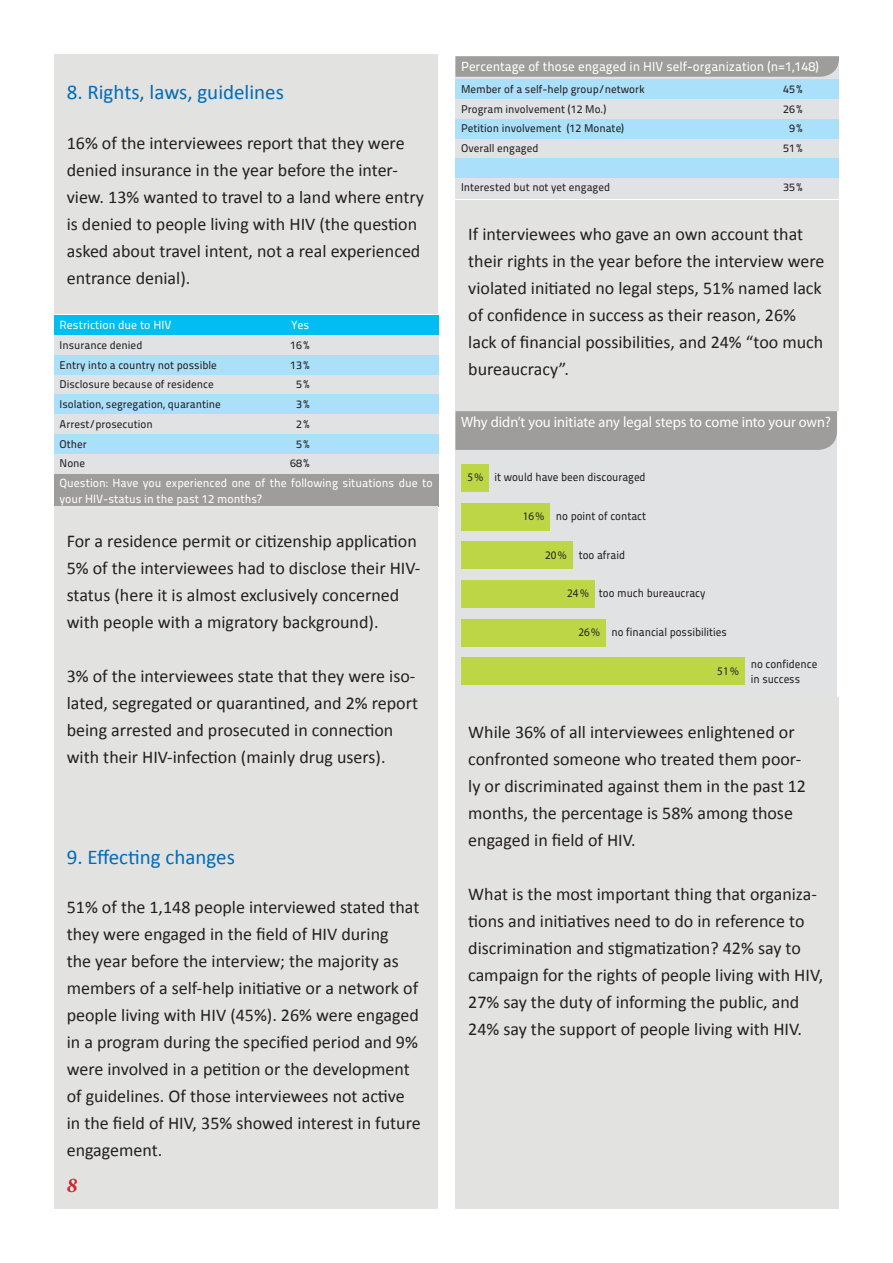
<style>
.page{position:relative;width:893px;height:1263px;background:#fff}
.page>*{position:absolute;margin:0;border:0;box-sizing:border-box;transform-origin:0 0}
.t1{font:21px "Calibri";color:#006cb7}
.t2{font:italic 700 21px "Minion Pro";color:#d1232a}
.t3{font:18px/27px "Calibri";color:#231f20}
.t4{font:15px "Myriad Pro";color:#fff;scale:.96 1}
.t5{font:13.2px "Titillium Maps 26 L 500 wt";color:#fff}
.t6{font:11.85px/15.8px "Titillium Maps 26 L 500 wt";color:#fff}
.t7{font:11.55px/15px "Titillium Maps 26 L 500 wt";color:#231f20;scale:.96 1}
.t8{font:11.55px "Myriad Pro";color:#231f20;scale:.96 1}
.t9{font:11.25px "Titillium Maps 26 L 500 wt";color:#231f20}
.t10{font:11.1px "Titillium Maps 26 L 500 wt";color:#231f20}
</style>
<div class="page">
<div style="left:54px;top:54px;width:383px;height:260px;background:#e2e2e1"></div>
<div style="left:54px;top:317px;width:384px;height:158px;background:#e1e2e4"></div>
<div style="left:54px;top:316px;width:384px;height:19px;background:#01bdf2"></div>
<div style="left:54px;top:355px;width:384px;height:20px;background:#aae0f9"></div>
<div style="left:54px;top:394px;width:384px;height:20px;background:#aae0f9"></div>
<div style="left:54px;top:434px;width:384px;height:20px;background:#aae0f9"></div>
<div style="left:54px;top:473px;width:384px;height:33px;background:#9f9d9b"></div>
<div style="left:54px;top:506px;width:383px;height:336px;background:#e2e2e1"></div>
<div style="left:54px;top:819px;width:383px;height:390px;background:#e2e2e1"></div>
<div style="left:455px;top:56px;width:384px;height:142px;background:#e1e2e4"></div>
<div style="left:455px;top:80px;width:384px;height:19px;background:#aae0f9"></div>
<div style="left:455px;top:119px;width:384px;height:20px;background:#aae0f9"></div>
<div style="left:455px;top:158px;width:384px;height:20px;background:#aae0f9"></div>
<svg style="left:455px;top:56px;width:384px;height:21px;background:#a19f9d"></svg>
<div style="left:455px;top:200px;width:384px;height:210px;background:#e2e2e1"></div>
<div style="left:455px;top:412px;width:382px;height:285px;background:#e1e2e4"></div>
<div style="left:461px;top:464px;width:28px;height:27px;background:#bcd646"></div>
<div style="left:461px;top:503px;width:89px;height:27px;background:#bcd646"></div>
<div style="left:461px;top:542px;width:111px;height:27px;background:#bcd646"></div>
<div style="left:461px;top:580px;width:133px;height:27px;background:#bcd646"></div>
<div style="left:461px;top:619px;width:144px;height:27px;background:#bcd646"></div>
<div style="left:461px;top:658px;width:283px;height:27px;background:#bcd646"></div>
<div style="left:455px;top:411px;width:382px;height:39px;background:#9f9d9b"></div>
<div style="left:455px;top:697px;width:384px;height:512px;background:#e2e2e1"></div>
<p class="t1" style="left:67px;top:79px;width:219px">8. Rights, laws, guidelines</p>
<p class="t3" style="left:67px;top:129px;width:359px">16% of the interviewees report that they were denied insurance in the year before the inter&shy;view. 13% wanted to travel to a land where entry is denied to people living with HIV (the question asked about travel intent, not a real experienced entrance denial).</p>
<p class="t6" style="left:60px;top:316px;width:113px">Restriction due to HIV</p>
<p class="t6" style="left:291px;top:316px;width:20px">Yes</p>
<p class="t9" style="left:60px;top:336px;width:84px">Insurance denied</p>
<p class="t9" style="left:290px;top:336px;width:21px">16%</p>
<p class="t9" style="left:60px;top:356px;width:159px">Entry into a country not possible</p>
<p class="t9" style="left:290px;top:356px;width:21px">13%</p>
<p class="t9" style="left:60px;top:376px;width:156px">Disclosure because of residence</p>
<p class="t9" style="left:296px;top:376px;width:15px">5%</p>
<p class="t9" style="left:60px;top:396px;width:163px">Isolation, segregation, quarantine</p>
<p class="t9" style="left:296px;top:396px;width:15px">3%</p>
<p class="t9" style="left:60px;top:415px;width:95px">Arrest/prosecution</p>
<p class="t9" style="left:296px;top:415px;width:15px">2%</p>
<p class="t9" style="left:60px;top:435px;width:29px">Other</p>
<p class="t9" style="left:296px;top:435px;width:15px">5%</p>
<p class="t9" style="left:60px;top:455px;width:27px">None</p>
<p class="t9" style="left:290px;top:455px;width:21px">68%</p>
<p class="t6" style="left:60px;top:474px;width:375px">Question: Have you experienced one of the following situations due to your HIV-status in the past 12 months?</p>
<p class="t3" style="left:67px;top:527px;width:355px">For a residence permit or citizenship application 5% of the interviewees had to disclose their HIV&shy;status (here it is almost exclusively concerned with people with a migratory background).</p>
<p class="t3" style="left:67px;top:662px;width:353px">3% of the interviewees state that they were iso&shy;lated, segregated or quarantined, and 2% report being arrested and prosecuted in connection with their HIV-infection (mainly drug users).</p>
<p class="t1" style="left:67px;top:843px;width:170px">9. Effecting changes</p>
<p class="t3" style="left:67px;top:894px;width:355px">51% of the 1,148 people interviewed stated that they were engaged in the field of HIV during<br>the year before the interview; the majority as members of a self-help initiative or a network of people living with HIV (45%). 26% were engaged in a program during the specified period and 9% were involved in a petition or the development of guidelines. Of those interviewees not active in the field of HIV, 35% showed interest in future engagement.</p>
<p class="t2" style="left:67px;top:1170px;width:12px">8</p>
<p class="t5" style="left:461px;top:57px;width:359px">Percentage of those engaged in HIV self-organization (n=1,148)</p>
<p class="t10" style="left:461px;top:81px;width:185px">Member of a self-help group/network</p>
<p class="t10" style="left:783px;top:81px;width:21px">45%</p>
<p class="t10" style="left:461px;top:100px;width:147px">Program involvement (12 Mo.)</p>
<p class="t10" style="left:783px;top:100px;width:21px">26%</p>
<p class="t10" style="left:461px;top:120px;width:165px">Petition involvement (12 Monate)</p>
<p class="t10" style="left:789px;top:120px;width:15px">9%</p>
<p class="t10" style="left:461px;top:140px;width:79px">Overall engaged</p>
<p class="t10" style="left:783px;top:140px;width:21px">51%</p>
<p class="t10" style="left:461px;top:179px;width:150px">Interested but not yet engaged</p>
<p class="t10" style="left:783px;top:179px;width:21px">35%</p>
<p class="t3" style="left:468px;top:221px;width:358px">If interviewees who gave an own account that their rights in the year before the interview were violated initiated no legal steps, 51% named lack of confidence in success as their reason, 26% lack of financial possibilities, and 24% “too much bureaucracy”.</p>
<p class="t4" style="left:461px;top:413px;width:387px">Why didn’t you initiate any legal steps to come into your own?</p>
<p class="t8" style="left:467px;top:470px;width:18px">5%</p>
<p class="t7" style="left:494px;top:469px;width:159px">it would have been discouraged</p>
<p class="t7" style="left:556px;top:508px;width:95px">no point of contact</p>
<p class="t7" style="left:579px;top:546px;width:50px">too afraid</p>
<p class="t7" style="left:599px;top:585px;width:112px">too much bureaucracy</p>
<p class="t7" style="left:611px;top:624px;width:122px">no financial possibilities</p>
<p class="t8" style="left:523px;top:509px;width:24px">16%</p>
<p class="t8" style="left:545px;top:548px;width:24px">20%</p>
<p class="t8" style="left:567px;top:586px;width:24px">24%</p>
<p class="t8" style="left:578px;top:625px;width:24px">26%</p>
<p class="t8" style="left:717px;top:664px;width:24px">51%</p>
<p class="t7" style="left:751px;top:656px;width:71px">no confidence in success</p>
<p class="t3" style="left:468px;top:718px;width:339px">While 36% of all interviewees enlightened or confronted someone who treated them poor&shy;ly or discriminated against them in the past 12 months, the percentage is 58% among those engaged in field of HIV.</p>
<p class="t3" style="left:468px;top:880px;width:357px">What is the most important thing that organiza&shy;tions and initiatives need to do in reference to discrimination and stigmatization? 42% say to campaign for the rights of people living with HIV, 27% say the duty of informing the public, and 24% say the support of people living with HIV.</p>
</div>
